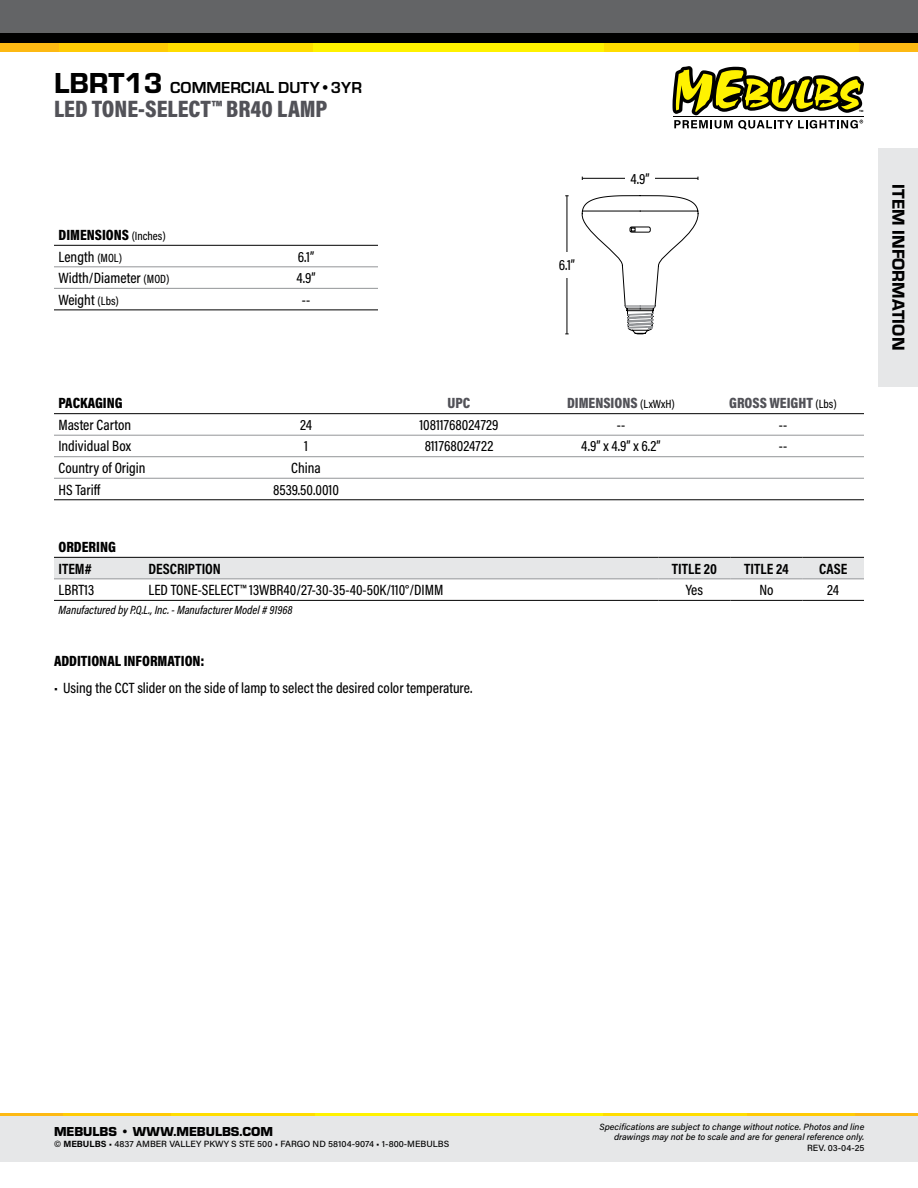
<style>
.page{position:relative;width:918px;height:1188px;background:#fff}
.page>*{position:absolute;margin:0;border:0;box-sizing:border-box;transform-origin:0 0}
.t1{font:900 24px "Acumin Pro Cond";color:#525258}
.t2{font:18px "Eurostile Hea";letter-spacing:.005em;color:#000}
.t3{font:700 16.5px "Eurostile";color:#000}
.t4{font:500 15px "Acumin Pro Cond";color:#000}
.t5{font:900 15px "Acumin Pro Cond";color:#000}
.t6{font:900 15px "Acumin Pro Cond";color:#525258}
.t7{font:700 15px "Acumin Pro Cond";color:#000}
.t8{font:900 13.5px "Eurostile";color:#000}
.t9{font:italic 500 12px "Acumin Pro Cond";color:#000}
.t10{font:italic 500 9px/10.5px "Acumin Pro";color:#000;text-align:right}
.t11{font:500 9px "Acumin Pro";color:#000}
.t12{font:700 3px "Acumin Pro";color:#000}
.s1{font-family:"Eurostile Hea";font-weight:400;font-size:30px}
.s2{font-weight:500;font-size:12px}
.s3{font-size:12px}
.s4{font-weight:500;font-size:12px;color:#000}
.s5{font-weight:700}
</style>
<div class="page">
<div style="left:0;top:42px;width:918px;height:10px;background:#fdb913"></div>
<div style="left:59px;top:42px;width:800px;height:10px;background:#ffcb05"></div>
<div style="left:168px;top:42px;width:582px;height:10px;background:#fd0"></div>
<div style="left:314px;top:42px;width:290px;height:10px;background:#fff200"></div>
<div style="left:0;top:1114px;width:918px;height:48px;background:#e6e7e8"></div>
<div style="left:0;top:33px;width:918px;height:10px;background:#000"></div>
<hr style="left:0;top:1113px;width:918px;height:2px;background:#fdb913">
<hr style="left:63px;top:1113px;width:792px;height:2px;background:#ffcb05">
<hr style="left:171px;top:1113px;width:576px;height:2px;background:#fd0">
<hr style="left:315px;top:1113px;width:288px;height:2px;background:#fff200">
<svg style="left:673px;top:66px;width:191px;height:64px"></svg>
<hr style="left:673px;top:116px;width:190px;height:1px;background:#000">
<div style="left:0;top:0;width:918px;height:33px;background:#636466"></div>
<hr style="left:54px;top:267px;width:180px;height:1px;background:#939598">
<hr style="left:234px;top:267px;width:144px;height:1px;background:#939598">
<hr style="left:54px;top:288px;width:180px;height:1px;background:#939598">
<hr style="left:234px;top:288px;width:144px;height:1px;background:#939598">
<hr style="left:54px;top:245px;width:180px;height:1px;background:#000">
<hr style="left:234px;top:245px;width:144px;height:1px;background:#000">
<hr style="left:54px;top:310px;width:180px;height:1px;background:#000">
<hr style="left:234px;top:310px;width:144px;height:1px;background:#000">
<hr style="left:54px;top:435px;width:180px;height:1px;background:#939598">
<hr style="left:234px;top:435px;width:144px;height:1px;background:#939598">
<hr style="left:378px;top:435px;width:162px;height:1px;background:#939598">
<hr style="left:540px;top:435px;width:162px;height:1px;background:#939598">
<hr style="left:702px;top:435px;width:162px;height:1px;background:#939598">
<hr style="left:54px;top:456px;width:180px;height:1px;background:#939598">
<hr style="left:234px;top:456px;width:144px;height:1px;background:#939598">
<hr style="left:378px;top:456px;width:162px;height:1px;background:#939598">
<hr style="left:540px;top:456px;width:162px;height:1px;background:#939598">
<hr style="left:702px;top:456px;width:162px;height:1px;background:#939598">
<hr style="left:54px;top:478px;width:180px;height:1px;background:#939598">
<hr style="left:234px;top:478px;width:144px;height:1px;background:#939598">
<hr style="left:378px;top:478px;width:162px;height:1px;background:#939598">
<hr style="left:540px;top:478px;width:162px;height:1px;background:#939598">
<hr style="left:702px;top:478px;width:162px;height:1px;background:#939598">
<hr style="left:54px;top:413px;width:180px;height:1px;background:#000">
<hr style="left:234px;top:413px;width:144px;height:1px;background:#000">
<hr style="left:378px;top:413px;width:162px;height:1px;background:#000">
<hr style="left:540px;top:413px;width:162px;height:1px;background:#000">
<hr style="left:702px;top:413px;width:162px;height:1px;background:#000">
<hr style="left:54px;top:499px;width:180px;height:1px;background:#000">
<hr style="left:234px;top:499px;width:144px;height:1px;background:#000">
<hr style="left:378px;top:499px;width:162px;height:1px;background:#000">
<hr style="left:540px;top:499px;width:162px;height:1px;background:#000">
<hr style="left:702px;top:499px;width:162px;height:1px;background:#000">
<div style="left:878px;top:148px;width:40px;height:238px;background:#e6e7e8"></div>
<div style="left:54px;top:558px;width:810px;height:21px;background:#e6e7e8"></div>
<hr style="left:54px;top:579px;width:90px;height:1px;background:#939598">
<hr style="left:144px;top:579px;width:514px;height:1px;background:#939598">
<hr style="left:658px;top:579px;width:72px;height:1px;background:#939598">
<hr style="left:730px;top:579px;width:72px;height:1px;background:#939598">
<hr style="left:802px;top:579px;width:62px;height:1px;background:#939598">
<hr style="left:54px;top:557px;width:90px;height:1px;background:#000">
<hr style="left:144px;top:557px;width:514px;height:1px;background:#000">
<hr style="left:658px;top:557px;width:72px;height:1px;background:#000">
<hr style="left:730px;top:557px;width:72px;height:1px;background:#000">
<hr style="left:802px;top:557px;width:62px;height:1px;background:#000">
<hr style="left:54px;top:600px;width:90px;height:1px;background:#000">
<hr style="left:144px;top:600px;width:514px;height:1px;background:#000">
<hr style="left:658px;top:600px;width:72px;height:1px;background:#000">
<hr style="left:730px;top:600px;width:72px;height:1px;background:#000">
<hr style="left:802px;top:600px;width:62px;height:1px;background:#000">
<hr style="left:567px;top:196px;width:1px;height:138px;background:#000">
<div style="left:548px;top:252px;width:38px;height:26px;background:#fff"></div>
<hr style="left:582px;top:178px;width:116px;height:1px;background:#000">
<div style="left:625px;top:168px;width:30px;height:21px;background:#fff"></div>
<svg style="left:581px;top:195px;width:117px;height:139px"></svg>
<p class="t3" style="left:54px;top:75px;width:309px"><span class="s1">LBRT13</span> COMMERCIAL DUTY•3YR</p>
<p class="t1" style="left:54px;top:93px;width:275px">LED TONE-SELECT™ BR40 LAMP</p>
<p class="t5" style="left:58px;top:225px;width:109px">DIMENSIONS <span class="s2">(Inches)</span></p>
<p class="t4" style="left:58px;top:247px;width:65px">Length <span class="s3">(MOL)</span></p>
<p class="t4" style="left:298px;top:247px;width:18px">6.1”</p>
<p class="t4" style="left:58px;top:268px;width:112px">Width/Diameter <span class="s3">(MOD)</span></p>
<p class="t4" style="left:296px;top:268px;width:21px">4.9”</p>
<p class="t4" style="left:58px;top:290px;width:62px">Weight <span class="s3">(Lbs)</span></p>
<p class="t4" style="left:302px;top:290px;width:10px">--</p>
<p class="t4" style="left:559px;top:255px;width:18px">6.1”</p>
<p class="t4" style="left:631px;top:169px;width:21px">4.9”</p>
<p class="t12" style="left:859px;top:109px;width:6px">TM</p>
<p class="t5" style="left:58px;top:393px;width:66px">PACKAGING</p>
<p class="t6" style="left:448px;top:393px;width:24px">UPC</p>
<p class="t6" style="left:567px;top:393px;width:109px">DIMENSIONS <span class="s4">(LxWxH)</span></p>
<p class="t6" style="left:729px;top:393px;width:109px">GROSS WEIGHT <span class="s4">(Lbs)</span></p>
<p class="t4" style="left:58px;top:415px;width:74px">Master Carton</p>
<p class="t4" style="left:300px;top:415px;width:13px">24</p>
<p class="t4" style="left:419px;top:415px;width:81px">10811768024729</p>
<p class="t4" style="left:617px;top:415px;width:10px">--</p>
<p class="t4" style="left:779px;top:415px;width:10px">--</p>
<p class="t4" style="left:58px;top:437px;width:74px">Individual Box</p>
<p class="t4" style="left:304px;top:437px;width:5px">1</p>
<p class="t4" style="left:425px;top:437px;width:70px">811768024722</p>
<p class="t4" style="left:581px;top:437px;width:81px">4.9” x 4.9” x 6.2”</p>
<p class="t4" style="left:779px;top:437px;width:10px">--</p>
<p class="t4" style="left:58px;top:458px;width:88px">Country of Origin</p>
<p class="t4" style="left:291px;top:458px;width:31px">China</p>
<p class="t4" style="left:58px;top:480px;width:43px">HS Tariff</p>
<p class="t4" style="left:273px;top:480px;width:67px">8539.50.0010</p>
<p class="t5" style="left:58px;top:537px;width:59px">ORDERING</p>
<p class="t7" style="left:58px;top:559px;width:35px">ITEM#</p>
<p class="t7" style="left:148px;top:559px;width:74px">DESCRIPTION</p>
<p class="t7" style="left:672px;top:559px;width:47px">TITLE 20</p>
<p class="t7" style="left:744px;top:559px;width:46px">TITLE 24</p>
<p class="t7" style="left:819px;top:559px;width:30px">CASE</p>
<p class="t4" style="left:58px;top:580px;width:37px">LBRT13</p>
<p class="t4" style="left:148px;top:580px;width:296px">LED TONE-SELECT™ 13WBR40/27-30-35-40-50K/110°/DIMM</p>
<p class="t4" style="left:686px;top:580px;width:19px">Yes</p>
<p class="t4" style="left:759px;top:580px;width:16px">No</p>
<p class="t4" style="left:827px;top:580px;width:13px">24</p>
<p class="t9" style="left:58px;top:603px;width:236px">Manufactured by P.Q.L., Inc. - Manufacturer Model # 91968</p>
<p class="t5" style="left:54px;top:651px;width:152px">ADDITIONAL INFORMATION:</p>
<p class="t4" style="left:54px;top:679px;width:420px">• Using the CCT slider on the side of lamp to select the desired color temperature.</p>
<p class="t2" style="left:911px;top:184px;width:168px;rotate:90deg">ITEM INFORMATION</p>
<p class="t8" style="left:54px;top:1122px;width:221px">MEBULBS <span class="s5">•</span> WWW.MEBULBS.COM</p>
<p class="t11" style="left:54px;top:1138px;width:397px">© <span class="s5">MEBULBS</span> • 4837 AMBER VALLEY PKWY S STE 500 • FARGO ND 58104-9074 • 1-800-MEBULBS</p>
<p class="t10" style="left:600px;top:1121px;width:266px">Specifications are subject to change without notice. Photos and line drawings may not be to scale and are for general reference only.</p>
<p class="t11" style="left:807px;top:1142px;width:59px">REV. 03-04-25</p>
</div>
